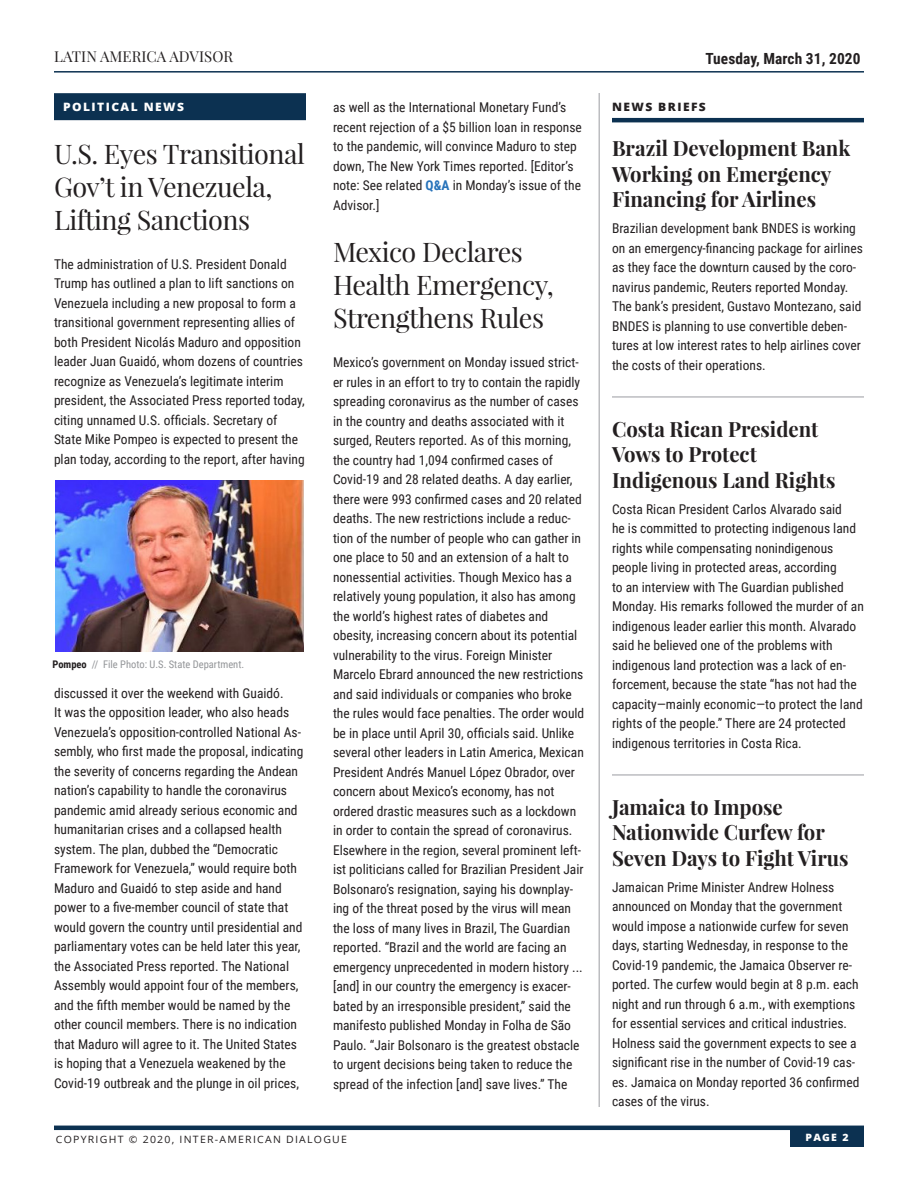
<style>
.page{position:relative;width:918px;height:1188px;background:#fff}
.page>*{position:absolute;margin:0;border:0;box-sizing:border-box;transform-origin:0 0}
.Subhead_18pt{font:27px/33px "Playfair Display";letter-spacing:-.02em;color:#231f20}
.Subhead-_14pt_-_BOLD{font:700 21px/25.5px "Playfair Display";color:#231f20}
.News_Briefs__Subhea{font:700 21px/25.5px "Playfair Display";color:#231f20}
.t1{font:700 15.3px "Roboto Condensed";letter-spacing:.005em;color:#231f20}
.t2{font:15px "Playfair Display";letter-spacing:.005em;color:#231f20}
.Subhead_18pt-2{font:13.5px/19.5px "Roboto Condensed";color:#231f20}
.Subhead-_14pt_-_BOLD-2{font:13.5px/19.5px "Roboto Condensed";color:#231f20}
.News_Briefs__Subhea-2{font:13.5px/19.5px "Roboto Condensed";color:#231f20}
.News_Briefs__Body_T{font:13.5px/19.5px "Roboto Condensed";color:#231f20}
.Sections_-_with_Blue{font:800 11.55px "Open Sans";letter-spacing:.12em;color:#fff;scale:1.04 1}
.News_Briefs__Title{font:800 11.55px "Open Sans";letter-spacing:.12em;color:#231f20;scale:1.04 1}
.Photo_caption{font:10.5px "Roboto Condensed";color:#939598}
.t3{font:10.05px "Open Sans";letter-spacing:.12em;color:#231f20;scale:1.04 1}
.t4{font:800 10.05px "Open Sans";color:#fff;scale:1.04 1}
.s1{font-weight:700;color:#231f20}
.s2{font-weight:700;color:#2873ba}
</style>
<div class="page">
<hr style="left:54px;top:1126px;width:810px;height:4px;background:#0c3151">
<div style="left:790px;top:1129px;width:74px;height:18px;background:#0c3151"></div>
<hr style="left:54px;top:71px;width:810px;height:2px;background:#0c3151">
<hr style="left:612px;top:118px;width:252px;height:4px;background:#0c3151">
<hr style="left:612px;top:396px;width:252px;height:2px;background:#bcbdc0">
<hr style="left:612px;top:774px;width:252px;height:2px;background:#bcbdc0">
<div style="left:54px;top:93px;width:252px;height:27px;background:#0c3151"></div>
<hr style="left:598px;top:93px;width:2px;height:1014px;background:#bcbdc0">
<img style="left:56px;top:480px;width:248px;height:172px">
<p class="t2" style="left:54px;top:47px;width:181px">LATIN AMERICA ADVISOR</p>
<p class="Sections_-_with_Blue" style="left:63px;top:98px;width:118px">POLITICAL NEWS</p>
<p class="Subhead_18pt" style="left:54px;top:137px;width:252px">U.S. Eyes Transitional<br>Gov’t in Venezuela,<br>Lifting Sanctions</p>
<p class="Subhead_18pt-2" style="left:54px;top:254px;width:252px">The administration of U.S. President Donald Trump has outlined a plan to lift sanctions on Venezuela including a new proposal to form a transitional government representing allies of both President Nicolás Maduro and opposition leader Juan Guaidó, whom dozens of countries recognize as Venezuela’s legitimate interim president, the Associated Press reported today, citing unnamed U.S. officials. Secretary of State Mike Pompeo is expected to present the plan today, according to the report, after having</p>
<p class="Photo_caption" style="left:52px;top:657px;width:193px"><span class="s1">Pompeo</span> // File Photo: U.S. State Department.</p>
<p class="Subhead_18pt-2" style="left:54px;top:683px;width:251px">discussed it over the weekend with Guaidó.<br>It was the opposition leader, who also heads Venezuela’s opposition-controlled National As&shy;sembly, who first made the proposal, indicating the severity of concerns regarding the Andean nation’s capability to handle the coronavirus pandemic amid already serious economic and humanitarian crises and a collapsed health system. The plan, dubbed the “Democratic Framework for Venezuela,” would require both Maduro and Guaidó to step aside and hand power to a five-member council of state that would govern the country until presidential and parliamentary votes can be held later this year, the Associated Press reported. The National Assembly would appoint four of the members, and the fifth member would be named by the other council members. There is no indication that Maduro will agree to it. The United States is hoping that a Venezuela weakened by the Covid-19 outbreak and the plunge in oil prices,</p>
<p class="Subhead_18pt-2" style="left:333px;top:97px;width:250px">as well as the International Monetary Fund’s recent rejection of a $5 billion loan in response to the pandemic, will convince Maduro to step down, The New York Times reported. [Editor’s note: See related <span class="s2">Q&amp;A</span> in Monday’s issue of the Advisor.]</p>
<p class="Subhead_18pt" style="left:333px;top:235px;width:222px">Mexico Declares<br>Health Emergency,<br>Strengthens Rules</p>
<p class="Subhead_18pt-2" style="left:333px;top:352px;width:253px">Mexico’s government on Monday issued strict&shy;er rules in an effort to try to contain the rapidly spreading coronavirus as the number of cases in the country and deaths associated with it surged, Reuters reported. As of this morning, the country had 1,094 confirmed cases of Covid-19 and 28 related deaths. A day earlier, there were 993 confirmed cases and 20 related deaths. The new restrictions include a reduc&shy;tion of the number of people who can gather in one place to 50 and an extension of a halt to nonessential activities. Though Mexico has a relatively young population, it also has among the world’s highest rates of diabetes and obesity, increasing concern about its potential vulnerability to the virus. Foreign Minister Marcelo Ebrard announced the new restrictions and said individuals or companies who broke the rules would face penalties. The order would be in place until April 30, officials said. Unlike several other leaders in Latin America, Mexican President Andrés Manuel López Obrador, over concern about Mexico’s economy, has not ordered drastic measures such as a lockdown in order to contain the spread of coronavirus.<br>Elsewhere in the region, several prominent left&shy;ist politicians called for Brazilian President Jair Bolsonaro’s resignation, saying his downplay&shy;ing of the threat posed by the virus will mean the loss of many lives in Brazil, The Guardian reported. “Brazil and the world are facing an emergency unprecedented in modern history ... [and] in our country the emergency is exacer&shy;bated by an irresponsible president,” said the manifesto published Monday in Folha de São Paulo. “Jair Bolsonaro is the greatest obstacle to urgent decisions being taken to reduce the spread of the infection [and] save lives.” The</p>
<p class="t1" style="left:705px;top:47px;width:157px">Tuesday, March 31, 2020</p>
<p class="News_Briefs__Title" style="left:612px;top:98px;width:92px">NEWS BRIEFS</p>
<p class="Subhead-_14pt_-_BOLD" style="left:612px;top:135px;width:240px">Brazil Development Bank<br>Working on Emergency<br>Financing for Airlines</p>
<p class="News_Briefs__Body_T" style="left:612px;top:218px;width:252px">Brazilian development bank BNDES is working on an emergency-financing package for airlines as they face the downturn caused by the coro&shy;navirus pandemic, Reuters reported Monday.<br>The bank’s president, Gustavo Montezano, said BNDES is planning to use convertible deben&shy;tures at low interest rates to help airlines cover the costs of their operations.</p>
<p class="Subhead-_14pt_-_BOLD" style="left:612px;top:416px;width:225px">Costa Rican President<br>Vows to Protect<br>Indigenous Land Rights</p>
<p class="Subhead-_14pt_-_BOLD-2" style="left:612px;top:499px;width:253px">Costa Rican President Carlos Alvarado said<br>he is committed to protecting indigenous land rights while compensating nonindigenous people living in protected areas, according<br>to an interview with The Guardian published Monday. His remarks followed the murder of an indigenous leader earlier this month. Alvarado said he believed one of the problems with indigenous land protection was a lack of en&shy;forcement, because the state “has not had the capacity—mainly economic—to protect the land rights of the people.” There are 24 protected indigenous territories in Costa Rica.</p>
<p class="News_Briefs__Subhea" style="left:612px;top:794px;width:238px">Jamaica to Impose<br>Nationwide Curfew for<br>Seven Days to Fight Virus</p>
<p class="News_Briefs__Subhea-2" style="left:612px;top:877px;width:249px">Jamaican Prime Minister Andrew Holness announced on Monday that the government would impose a nationwide curfew for seven days, starting Wednesday, in response to the Covid-19 pandemic, the Jamaica Observer re&shy;ported. The curfew would begin at 8 p.m. each night and run through 6 a.m., with exemptions for essential services and critical industries.<br>Holness said the government expects to see a significant rise in the number of Covid-19 cas&shy;es. Jamaica on Monday reported 36 confirmed cases of the virus.</p>
<p class="t3" style="left:56px;top:1132px;width:281px">COPYRIGHT © 2020, INTER-AMERICAN DIALOGUE</p>
<p class="t4" style="left:806px;top:1129px;width:43px">PAGE 2</p>
</div>
